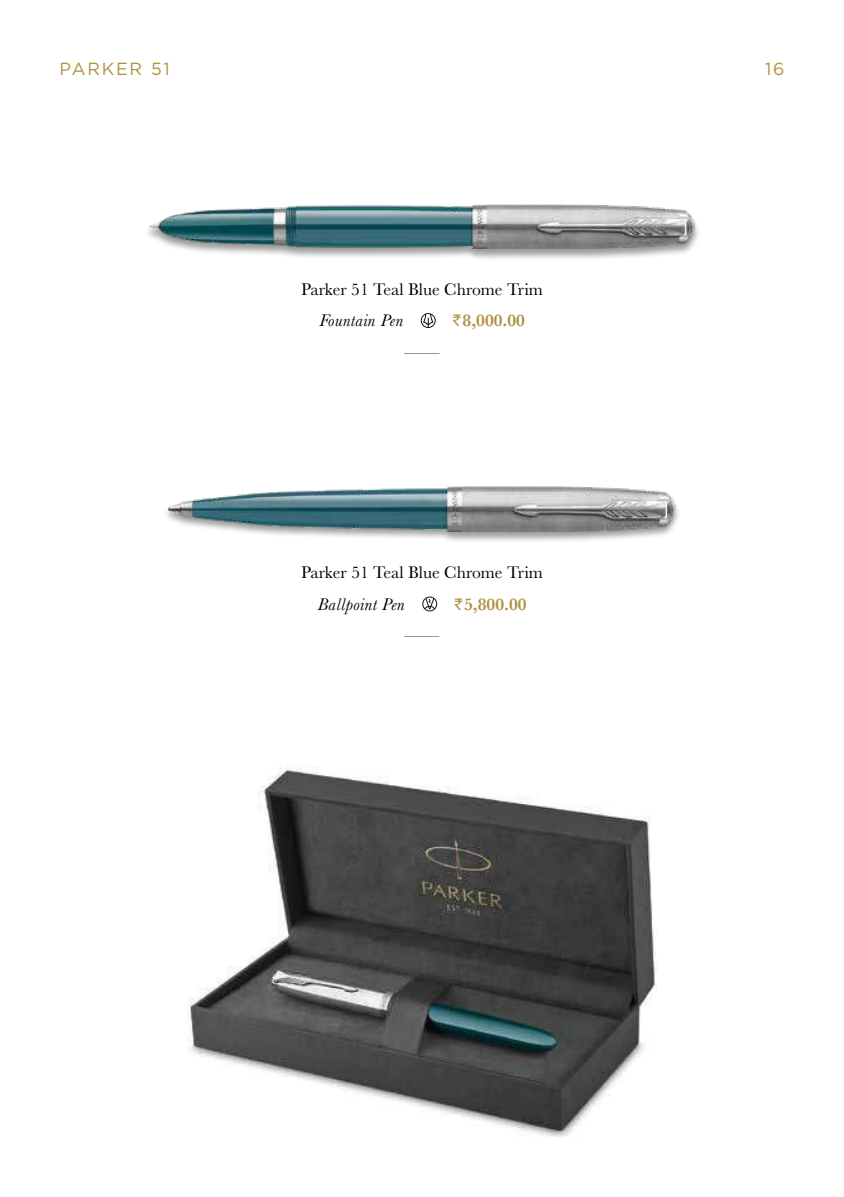
<style>
.page{position:relative;width:844px;height:1197px;background:#fff}
.page>*{position:absolute;margin:0;border:0;box-sizing:border-box;transform-origin:0 0}
.t1{font:17.5px "Baskerville MT Std";color:#000}
.t2{font:italic 17.5px "Baskerville MT Std";letter-spacing:.025em;color:#000}
.t3{font:600 17.5px "Baskerville";color:#b19141}
.t4{font:17.5px "Gotham";letter-spacing:.1em;color:#b19141}
.s1{font-family:"Rupee Foradian";font-weight:400;font-size:15.75px}
</style>
<div class="page">
<img style="left:189px;top:765px;width:467px;height:372px">
<div style="left:143px;top:204px;width:558px;height:57px;background:#000;opacity:.4"></div>
<img style="left:149px;top:204px;width:546px;height:45px">
<div style="left:163px;top:485px;width:518px;height:59px;background:#000;opacity:.4"></div>
<img style="left:169px;top:486px;width:506px;height:45px">
<svg style="left:421px;top:313px;width:14px;height:15px"></svg>
<svg style="left:422px;top:597px;width:15px;height:14px"></svg>
<p class="t4" style="left:60px;top:58px;width:112px">PARKER 51</p>
<p class="t4" style="left:765px;top:58px;width:21px">16</p>
<p class="t1" style="left:301px;top:279px;width:243px">Parker 51 Teal Blue Chrome Trim</p>
<p class="t2" style="left:319px;top:310px;width:85px">Fountain Pen</p>
<p class="t3" style="left:453px;top:308px;width:73px"><span class="s1">`</span>8,000.00</p>
<p class="t1" style="left:404px;top:342px;width:36px">——</p>
<p class="t1" style="left:301px;top:562px;width:243px">Parker 51 Teal Blue Chrome Trim</p>
<p class="t2" style="left:317px;top:594px;width:88px">Ballpoint Pen</p>
<p class="t3" style="left:455px;top:592px;width:73px"><span class="s1">`</span>5,800.00</p>
<p class="t1" style="left:404px;top:625px;width:36px">——</p>
</div>
